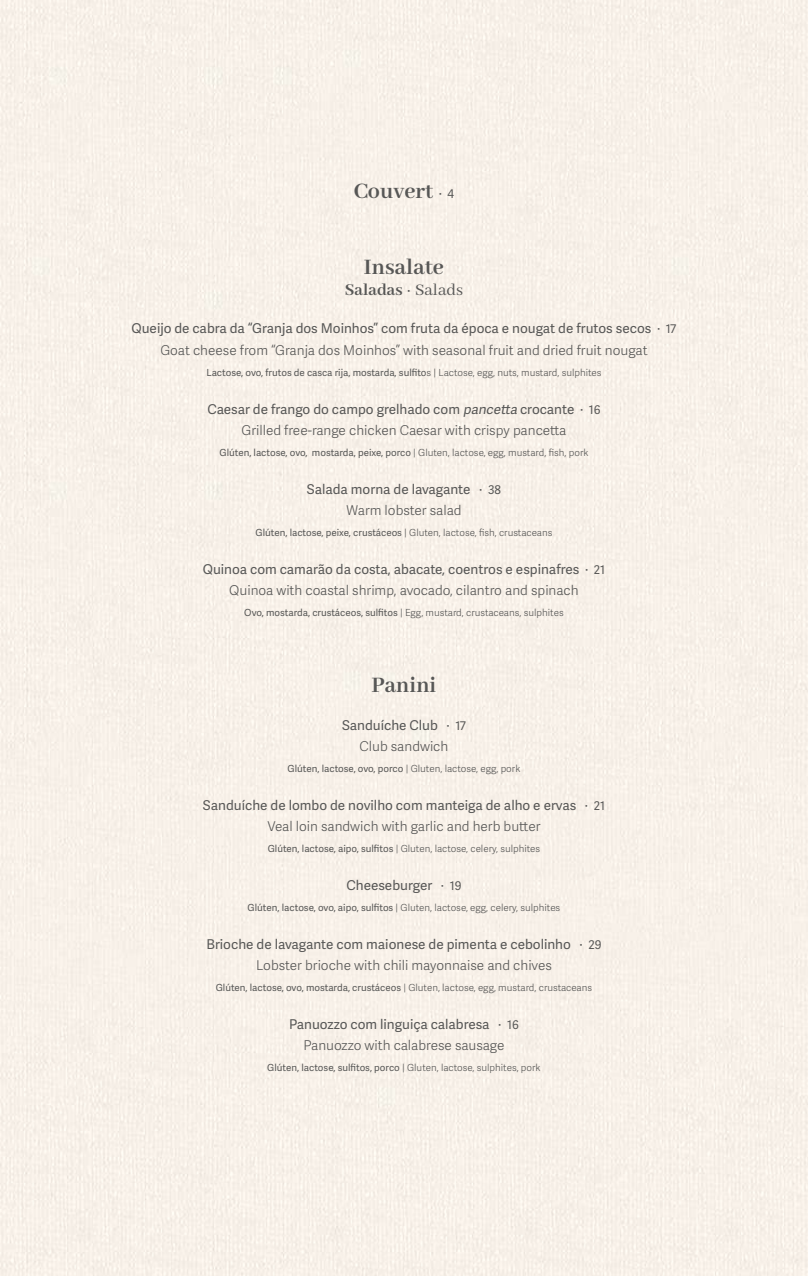
<style>
.page{position:relative;width:808px;height:1276px;background:#f8f1e9}
.page>*{position:absolute;margin:0;border:0;box-sizing:border-box;transform-origin:0 0}
.t1{font:700 24px "Abhaya Libre";color:#575756}
.t2{font:700 18px "Abhaya Libre";color:#575756}
.t3{font:13.5px/21px "Adelle Sans Devanagari";color:#575756;text-align:center}
.t4{font:300 13.5px/21px "Adelle Sans Devanagari";color:#575756;text-align:center}
.t5{font:300 9.75px "Adelle Sans Devanagari";color:#575756}
.t6{font:9.75px "Adelle Sans Devanagari";color:#575756}
.s1{font-family:"Adelle Sans Devanagari";font-weight:400;font-size:13.5px}
.s2{font-family:"Adelle Sans Devanagari";font-weight:400;font-size:12px}
.s3{font-weight:400}
.s4{font-size:12px}
.s5{font-weight:300}
.s6{font-weight:400;font-style:italic}
.s7{font-weight:400;font-size:12px}
</style>
<div class="page">
<h1 class="t1" style="left:354px;top:178px;width:102px">Couvert <span class="s1">·</span> <span class="s2">4</span></h1>
<h1 class="t1" style="left:364px;top:254px;width:82px">Insalate</h1>
<h2 class="t2" style="left:345px;top:280px;width:120px">Saladas <span class="s3">· Salads</span></h2>
<p class="t3" style="left:132px;top:319px;width:546px">Queijo de cabra da “Granja dos Moinhos” com fruta da época e nougat de frutos secos · <span class="s4">17<br></span><span class="s5">Goat cheese from “Granja dos Moinhos” with seasonal fruit and dried fruit nougat</span></p>
<p class="t6" style="left:206px;top:365px;width:397px">Lactose, ovo, frutos de casca rija, mostarda, sulfito<span class="s5">s | Lactose, egg, nuts, mustard, sulphites</span></p>
<p class="t4" style="left:207px;top:399px;width:395px"><span class="s3">Caesar de frango do campo grelhado com</span> <span class="s6">pancetta</span> <span class="s3">crocante ·</span> <span class="s7">16<br></span>Grilled free-range chicken Caesar with crispy pancetta</p>
<p class="t6" style="left:219px;top:445px;width:370px">Glúten, lactose, ovo, mostarda, peixe, porco <span class="s5">| Gluten, lactose, egg, mustard, fish, pork</span></p>
<p class="t3" style="left:307px;top:479px;width:196px">Salada morna de lavagante · <span class="s4">38<br></span><span class="s5">Warm lobster salad</span></p>
<p class="t5" style="left:256px;top:525px;width:298px"><span class="s3">Glúten, lactose, peixe, crustáceos</span> | Gluten, lactose, fish, crustaceans</p>
<p class="t3" style="left:203px;top:559px;width:404px">Quinoa com camarão da costa, abacate, coentros e espinafres · <span class="s4">21<br></span><span class="s5">Quinoa with coastal shrimp, avocado, cilantro and spinach</span></p>
<p class="t5" style="left:244px;top:605px;width:321px"><span class="s3">Ovo, mostarda, crustáceos, sulfitos</span> | Egg, mustard, crustaceans, sulphites</p>
<h1 class="t1" style="left:372px;top:671px;width:66px">Panini</h1>
<p class="t3" style="left:342px;top:715px;width:125px">Sanduíche Club · <span class="s4">17<br></span><span class="s5">Club sandwich</span></p>
<p class="t6" style="left:288px;top:761px;width:234px">Glúten, lactose, ovo, porco <span class="s5">| Gluten, lactose, egg, pork</span></p>
<p class="t3" style="left:203px;top:795px;width:403px">Sanduíche de lombo de novilho com manteiga de alho e ervas · <span class="s4">21<br></span><span class="s5">Veal loin sandwich with garlic and herb butter</span></p>
<p class="t5" style="left:268px;top:841px;width:274px"><span class="s3">Glúten, lactose, aipo, sulfitos</span> | Gluten, lactose, celery, sulphites</p>
<p class="t3" style="left:346px;top:875px;width:116px">Cheeseburger · <span class="s4">19</span></p>
<p class="t5" style="left:248px;top:900px;width:314px"><span class="s3">Glúten, lactose, ovo, aipo, sulfitos</span> | Gluten, lactose, egg, celery, sulphites</p>
<p class="t3" style="left:206px;top:934px;width:396px">Brioche de lavagante com maionese de pimenta e cebolinho · <span class="s4">29<br></span><span class="s5">Lobster brioche with chili mayonnaise and chives</span></p>
<p class="t5" style="left:216px;top:980px;width:378px"><span class="s3">Glúten, lactose, ovo, mostarda, crustáceos</span> | Gluten, lactose, egg, mustard, crustaceans</p>
<p class="t3" style="left:289px;top:1014px;width:231px">Panuozzo com linguiça calabresa · <span class="s4">16<br></span><span class="s5">Panuozzo with calabrese sausage</span></p>
<p class="t5" style="left:267px;top:1060px;width:275px"><span class="s3">Glúten, lactose, sulfitos, porco</span> | Gluten, lactose, sulphites, pork</p>
</div>
